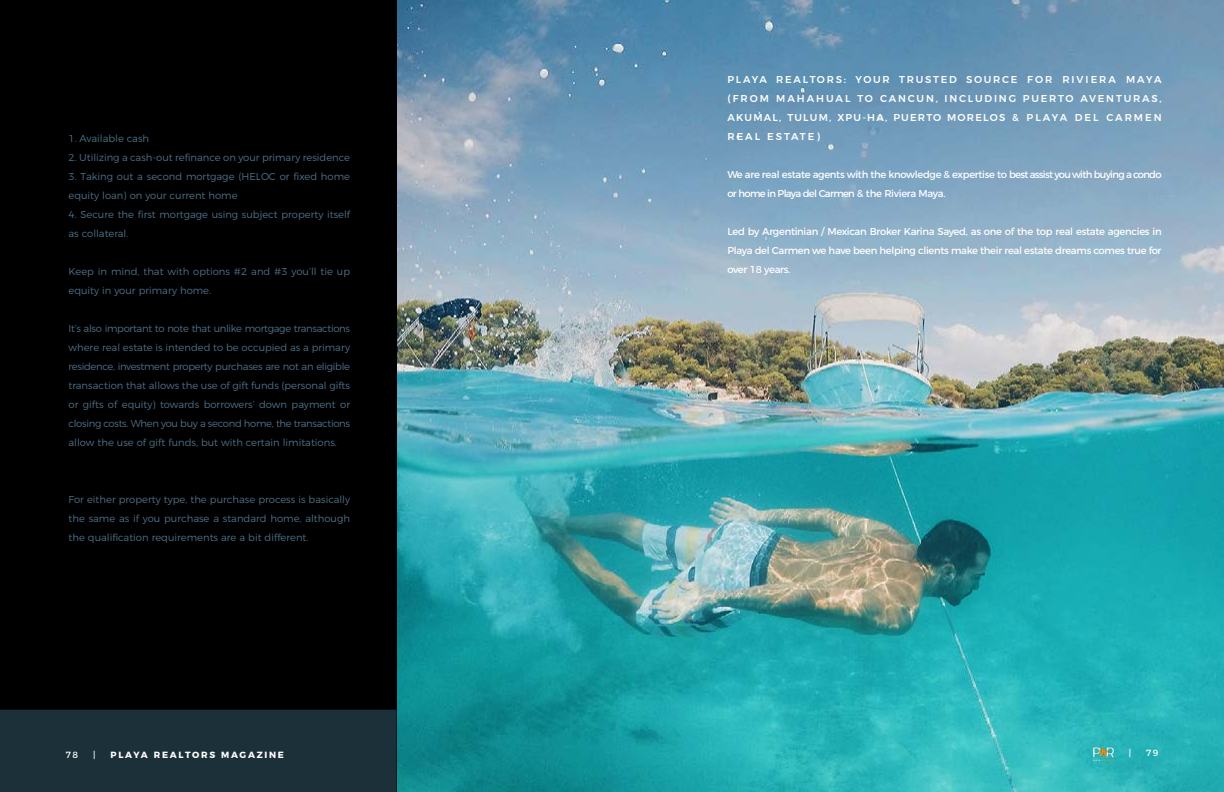
<style>
.page{position:relative;width:1224px;height:792px;background:#000}
.page>*{position:absolute;margin:0;border:0;box-sizing:border-box;transform-origin:0 0}
.t1{font:300 10px/19px "Montserrat";color:#4e7289}
.t2{font:10px/19px "Montserrat";letter-spacing:-.03em;color:#fff}
.t3{font:500 10px/19px "Montserrat";letter-spacing:.12em;color:#fff;text-align:justify}
.t4{font:700 9px "Montserrat";letter-spacing:.19em;color:#fff}
.t5{font:9px "Montserrat";color:#fff}
</style>
<div class="page">
<div style="left:0;top:709px;width:398px;height:83px;background:#1c3039"></div>
<img style="left:398px;top:0;width:826px;height:792px">
<img style="left:1092px;top:746px;width:24px;height:14px">
<p class="t1" style="left:69px;top:128px;width:82px">1. Available cash</p>
<p class="t1" style="left:69px;top:147px;width:283px">2. Utilizing a cash-out refinance on your primary residence</p>
<p class="t1" style="left:69px;top:166px;width:283px">3. Taking out a second mortgage (HELOC or fixed home equity loan) on your current home</p>
<p class="t1" style="left:69px;top:204px;width:283px">4. Secure the first mortgage using subject property itself as collateral.</p>
<p class="t1" style="left:69px;top:261px;width:283px">Keep in mind, that with options #2 and #3 you’ll tie up equity in your primary home.</p>
<p class="t1" style="left:69px;top:318px;width:283px;text-align:justify">It’s also important to note that unlike mortgage transactions where real estate is intended to be occupied as a primary residence, investment property purchases are not an eligible transaction that allows the use of gift funds (personal gifts or gifts of equity) towards borrowers’ down payment or closing costs. When you buy a second home, the transactions allow the use of gift funds, but with certain limitations.</p>
<p class="t1" style="left:69px;top:489px;width:283px;text-align:justify">For either property type, the purchase process is basically the same as if you purchase a standard home, although the qualification requirements are a bit different.</p>
<p class="t5" style="left:66px;top:748px;width:14px">78</p>
<p class="t5" style="left:93px;top:748px;width:4px">|</p>
<p class="t4" style="left:111px;top:748px;width:175px">PLAYA REALTORS MAGAZINE</p>
<p class="t3" style="left:727px;top:69px;width:436px">PLAYA REALTORS: YOUR TRUSTED SOURCE FOR RIVIERA MAYA (FROM MAHAHUAL TO CANCUN, INCLUDING PUERTO AVENTURAS, AKUMAL, TULUM, XPU-HA, PUERTO MORELOS &amp; PLAYA DEL CARMEN REAL ESTATE)</p>
<p class="t2" style="left:727px;top:164px;width:436px">We are real estate agents with the knowledge &amp; expertise to best assist you with buying a condo or home in Playa del Carmen &amp; the Riviera Maya.</p>
<p class="t2" style="left:727px;top:221px;width:436px;text-align:justify">Led by Argentinian / Mexican Broker Karina Sayed, as one of the top real estate agencies in Playa del Carmen we have been helping clients make their real estate dreams comes true for over 18 years.</p>
<p class="t5" style="left:1129px;top:746px;width:4px">|</p>
<p class="t5" style="left:1146px;top:746px;width:14px">79</p>
</div>
